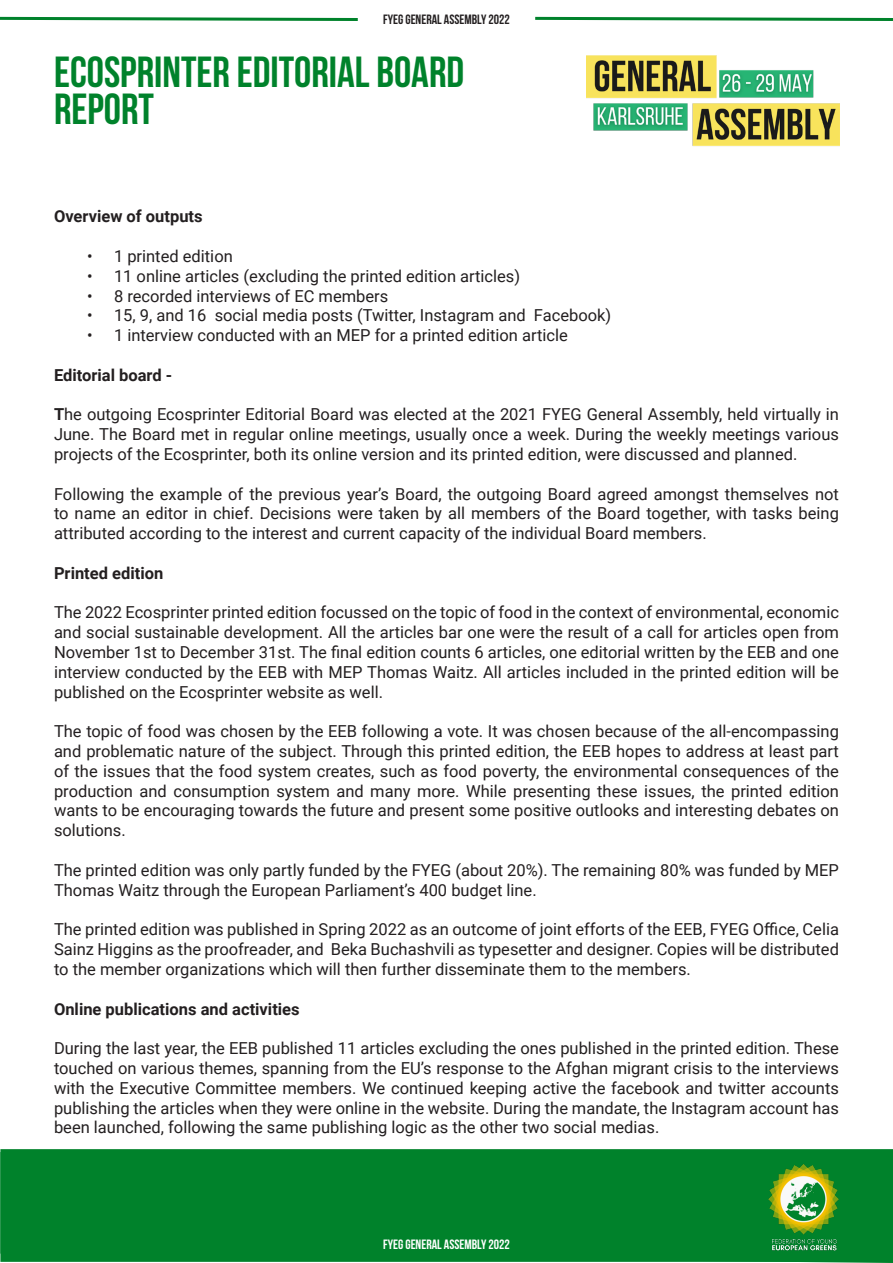
<style>
.page{position:relative;width:893px;height:1263px;background:#fff}
.page>*{position:absolute;margin:0;border:0;box-sizing:border-box;transform-origin:0 0}
.mainhead{font:700 43.5px/37.5px "Bebas Neue";color:#00822b}
.para{font:16.5px/19.8px "Roboto";color:#231f20;text-align:justify}
.para-2{font:700 16.5px "Roboto";color:#231f20}
.para-white{font:700 13.5px "Bebas Neue";color:#fff}
.para-white-2{font:700 13.5px "Bebas Neue";color:#231f20}
.s1{font-weight:700}
</style>
<div class="page">
<div style="left:0;top:1150px;width:893px;height:113px;background:#00822b"></div>
<img style="left:586px;top:55px;width:253px;height:91px">
<img style="left:758px;top:1162px;width:90px;height:91px">
<svg style="left:0;top:16px;width:358px;height:5px"></svg>
<svg style="left:535px;top:16px;width:358px;height:5px"></svg>
<p class="para-white-2" style="left:383px;top:12px;width:128px">FYEG GENERAL ASSEMBLY 2022</p>
<p class="mainhead" style="left:54px;top:52px;width:412px">ECOSPRINTER EDITORIAL BOARD<br>REPORT</p>
<p class="para-2" style="left:54px;top:205px;width:150px">Overview of outputs</p>
<p class="para" style="left:87px;top:246px;width:147px">• 1 printed edition</p>
<p class="para" style="left:87px;top:265px;width:435px">• 11 online articles (excluding the printed edition articles)</p>
<p class="para" style="left:87px;top:285px;width:303px">• 8 recorded interviews of EC members</p>
<p class="para" style="left:87px;top:305px;width:526px">• 15, 9, and 16 social media posts (Twitter, Instagram and Facebook)</p>
<p class="para" style="left:87px;top:325px;width:482px">• 1 interview conducted with an MEP for a printed edition article</p>
<p class="para-2" style="left:54px;top:363px;width:120px">Editorial board -</p>
<p class="para" style="left:54px;top:404px;width:786px"><span class="s1">T</span>he outgoing Ecosprinter Editorial Board was elected at the 2021 FYEG General Assembly, held virtually in June. The Board met in regular online meetings, usually once a week. During the weekly meetings various projects of the Ecosprinter, both its online version and its printed edition, were discussed and planned.</p>
<p class="para" style="left:54px;top:483px;width:786px">Following the example of the previous year’s Board, the outgoing Board agreed amongst themselves not to name an editor in chief. Decisions were taken by all members of the Board together, with tasks being attributed according to the interest and current capacity of the individual Board members.</p>
<p class="para-2" style="left:54px;top:561px;width:111px">Printed edition</p>
<p class="para" style="left:54px;top:602px;width:786px">The 2022 Ecosprinter printed edition focussed on the topic of food in the context of environmental, economic and social sustainable development. All the articles bar one were the result of a call for articles open from November 1st to December 31st. The final edition counts 6 articles, one editorial written by the EEB and one interview conducted by the EEB with MEP Thomas Waitz. All articles included in the printed edition will be published on the Ecosprinter website as well.</p>
<p class="para" style="left:54px;top:721px;width:786px">The topic of food was chosen by the EEB following a vote. It was chosen because of the all-encompassing and problematic nature of the subject. Through this printed edition, the EEB hopes to address at least part of the issues that the food system creates, such as food poverty, the environmental consequences of the production and consumption system and many more. While presenting these issues, the printed edition wants to be encouraging towards the future and present some positive outlooks and interesting debates on solutions.</p>
<p class="para" style="left:54px;top:859px;width:786px">The printed edition was only partly funded by the FYEG (about 20%). The remaining 80% was funded by MEP<br>Thomas Waitz through the European Parliament’s 400 budget line.</p>
<p class="para" style="left:54px;top:919px;width:786px">The printed edition was published in Spring 2022 as an outcome of joint efforts of the EEB, FYEG Office, Celia Sainz Higgins as the proofreader, and Beka Buchashvili as typesetter and designer. Copies will be distributed to the member organizations which will then further disseminate them to the members.</p>
<p class="para-2" style="left:54px;top:997px;width:247px">Online publications and activities</p>
<p class="para" style="left:54px;top:1038px;width:786px">During the last year, the EEB published 11 articles excluding the ones published in the printed edition. These touched on various themes, spanning from the EU’s response to the Afghan migrant crisis to the interviews with the Executive Committee members. We continued keeping active the facebook and twitter accounts publishing the articles when they were online in the website. During the mandate, the Instagram account has been launched, following the same publishing logic as the other two social medias.</p>
<p class="para-white" style="left:383px;top:1237px;width:128px">FYEG GENERAL ASSEMBLY 2022</p>
</div>
